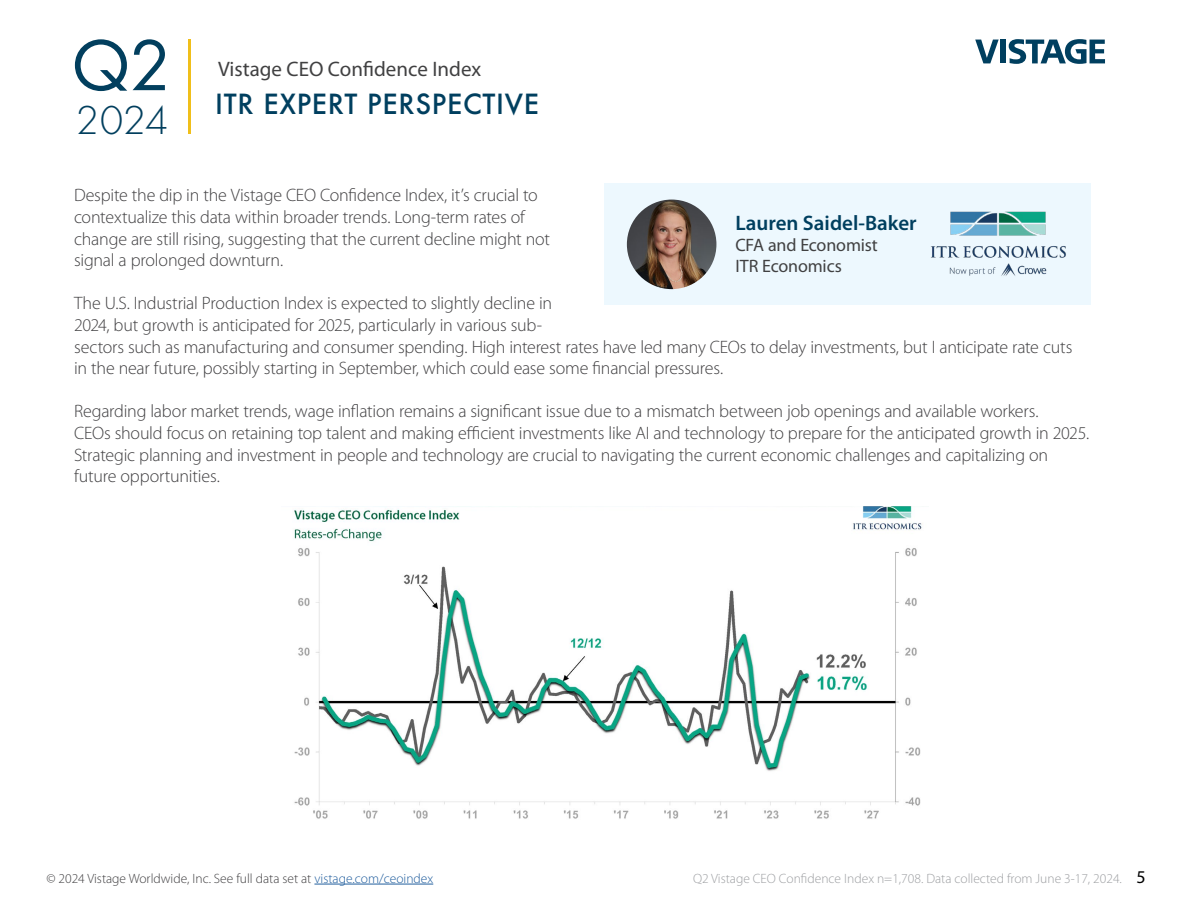
<style>
.page{position:relative;width:1188px;height:918px;background:#fff}
.page>*{position:absolute;margin:0;border:0;box-sizing:border-box;transform-origin:0 0}
.t1{font:75px "Futura PT";color:#023f5e}
.t2{font:300 42px "Futura PT";color:#023f5e}
.t3{font:500 27px "Futura";letter-spacing:.025em;color:#003f5f}
.t4{font:21px "Myriad Pro";color:#414142}
.t5{font:600 21px "Myriad Pro";color:#003f5f}
.t6{font:300 18px/21.6px "Myriad Pro";letter-spacing:-.015em;color:#414042}
.t7{font:18px/21px "Myriad Pro";letter-spacing:-.01em;color:#414142}
.t8{font:18px "Myriad Pro";color:#000}
.t9{font:300 13.5px "Myriad Pro";color:#9d9fa2}
.t10{font:300 13.5px "Myriad Pro";color:#414042}
.s1{color:#215e9e}
</style>
<div class="page">
<svg style="left:975px;top:40px;width:24px;height:23px"></svg>
<div style="left:1000px;top:40px;width:6px;height:23px;background:#003f5f"></div>
<svg style="left:1009px;top:39px;width:96px;height:25px"></svg>
<hr style="left:188px;top:39px;width:3px;height:95px;background:#f0bf1a">
<hr style="left:314px;top:884px;width:119px;height:1px;background:#215e9e">
<div style="left:604px;top:183px;width:487px;height:122px;background:#edf8fe"></div>
<img style="left:627px;top:200px;width:89px;height:89px;border-radius:45px">
<img style="left:931px;top:211px;width:135px;height:65px">
<img style="left:294px;top:507px;width:628px;height:312px">
<h1 class="t1" style="left:71px;top:21px;width:102px">Q2</h1>
<h2 class="t2" style="left:76px;top:96px;width:94px">2024</h2>
<p class="t4" style="left:218px;top:56px;width:265px">Vistage CEO Confidence Index</p>
<h3 class="t3" style="left:215px;top:86px;width:325px">ITR EXPERT PERSPECTIVE</h3>
<p class="t6" style="left:74px;top:185px;width:477px">Despite the dip in the Vistage CEO Confidence Index, it’s crucial to contextualize this data within broader trends. Long-term rates of change are still rising, suggesting that the current decline might not signal a prolonged downturn.</p>
<p class="t6" style="left:74px;top:293px;width:1000px">The U.S. Industrial Production Index is expected to slightly decline in<br>2024, but growth is anticipated for 2025, particularly in various sub-<br>sectors such as manufacturing and consumer spending. High interest rates have led many CEOs to delay investments, but I anticipate rate cuts in the near future, possibly starting in September, which could ease some financial pressures.</p>
<p class="t6" style="left:74px;top:401px;width:1017px">Regarding labor market trends, wage inflation remains a significant issue due to a mismatch between job openings and available workers.<br>CEOs should focus on retaining top talent and making efficient investments like AI and technology to prepare for the anticipated growth in 2025.<br>Strategic planning and investment in people and technology are crucial to navigating the current economic challenges and capitalizing on future opportunities.</p>
<p class="t5" style="left:735px;top:209px;width:183px">Lauren Saidel-Baker</p>
<p class="t7" style="left:735px;top:234px;width:144px">CFA and Economist<br>ITR Economics</p>
<p class="t10" style="left:46px;top:870px;width:388px">© 2024 Vistage Worldwide, Inc. See full data set at <span class="s1">vistage.com/ceoindex</span></p>
<p class="t9" style="left:693px;top:870px;width:430px">Q2 Vistage CEO Confidence Index n=1,708. Data collected from June 3-17, 2024.</p>
<p class="t8" style="left:1137px;top:866px;width:11px">5</p>
</div>
